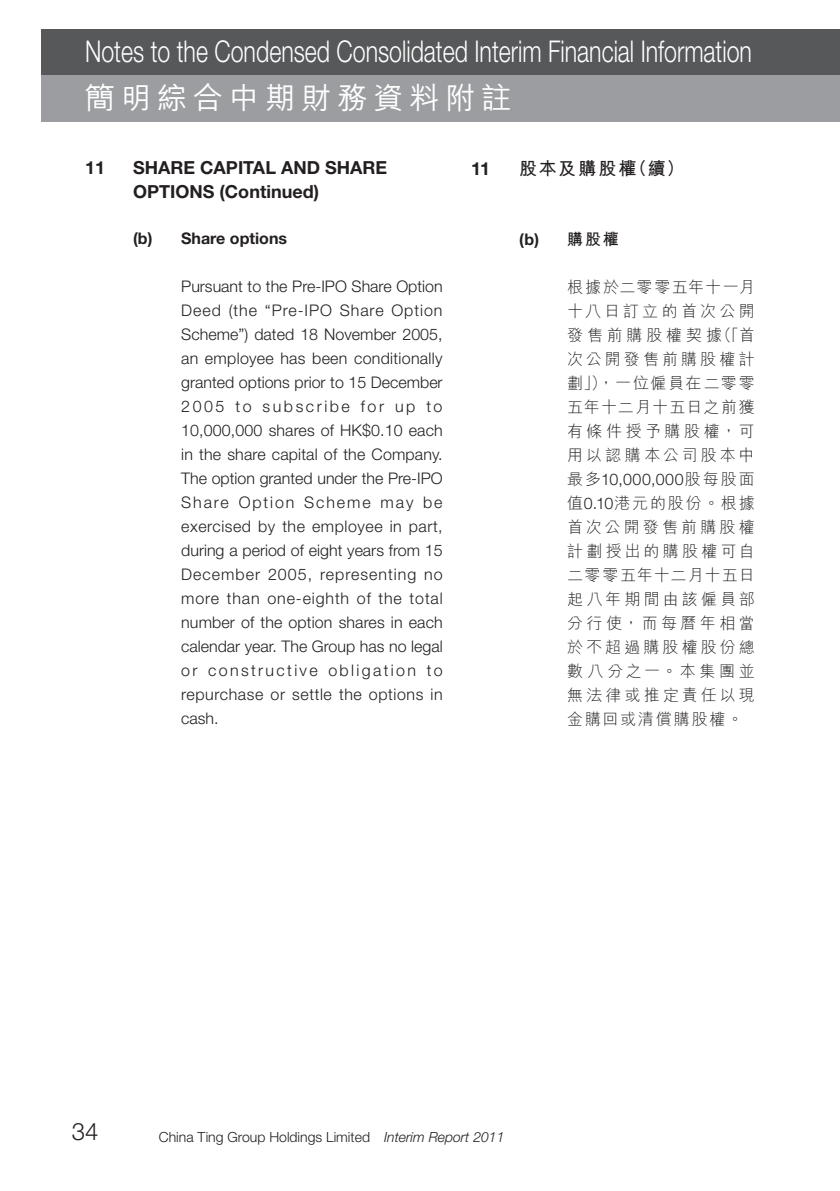
<style>
.page{position:relative;width:840px;height:1191px;background:#fff}
.page>*{position:absolute;margin:0;border:0;box-sizing:border-box;transform-origin:0 0}
.t1{font:300 30px "Helvetica Neue LT Std";color:#fff;scale:.77 1}
.t2{font:500 30px "M Hei HK";letter-spacing:.2em;color:#fff}
.t3{font:300 24px "Helvetica Neue LT Std";color:#231f20}
.t4{font:700 18px "Helvetica Neue LT Std";color:#231f20}
.t5{font:700 18px "M Hei HK";letter-spacing:.105em;color:#231f20}
.t6{font:300 16px/24px "Helvetica Neue LT Std";letter-spacing:.035em;color:#231f20;text-align:justify}
.t7{font:300 16px/24px "M Hei HK";letter-spacing:.185em;color:#231f20;text-align:justify}
.t8{font:700 16px "Helvetica Neue LT Std";color:#231f20}
.t9{font:300 14px "Helvetica Neue LT Std";color:#231f20}
.s1{font-family:"M Hei HK"}
.s2{font-family:"Helvetica Neue LT Std"}
.s3{font-style:italic}
</style>
<div class="page">
<div style="left:42px;top:29px;width:797px;height:47px;background:#57585a"></div>
<div style="left:42px;top:75px;width:797px;height:47px;background:#9b9da0"></div>
<h1 class="t1" style="left:85px;top:33px;width:867px">Notes to the Condensed Consolidated Interim Financial Information</h1>
<h1 class="t2" style="left:85px;top:76px;width:427px">簡明綜合中期財務資料附註</h1>
<p class="t4" style="left:85px;top:156px;width:22px">11</p>
<p class="t4" style="left:133px;top:156px;width:25px">SHARE</p>
<p class="t4" style="left:200px;top:156px;width:12px">CAPITAL</p>
<p class="t4" style="left:281px;top:156px;width:14px">AND</p>
<p class="t4" style="left:325px;top:156px;width:14px">SHARE</p>
<p class="t4" style="left:133px;top:180px;width:13px">OPTIONS</p>
<p class="t4" style="left:219px;top:180px;width:101px">(CONTINUED)</p>
<p class="t8" style="left:133px;top:228px;width:155px">(B) SHARE OPTIONS</p>
<p class="t6" style="left:181px;top:274px;width:263px">Pursuant to the Pre-IPO Share Option Deed (the “Pre-IPO Share Option Scheme”) dated 18 November 2005, an employee has been conditionally granted options prior to 15 December 2005 to subscribe for up to 10,000,000 shares of HK$0.10 each in the share capital of the Company.<br>The option granted under the Pre-IPO Share Option Scheme may be exercised by the employee in part, during a period of eight years from 15<br>December 2005, representing no more than one-eighth of the total number of the option shares in each calendar year. The Group has no legal or constructive obligation to repurchase or settle the options in cash.</p>
<p class="t4" style="left:471px;top:157px;width:21px">11</p>
<p class="t5" style="left:519px;top:155px;width:167px">股本及購股權（續）</p>
<p class="t8" style="left:519px;top:229px;width:101px">(B) <span class="s1">購股權</span></p>
<p class="t7" style="left:567px;top:274px;width:189px">根據於二零零五年十一月十八日訂立的首次公開發售前購股權契據（「首次公開發售前購股權計劃」），一位僱員在二零零五年十二月十五日之前獲有條件授予購股權，可用以認購本公司股本中</p>
<p class="t6" style="left:567px;top:467px;width:189px"><span class="s1">最多</span>10,000,000<span class="s1">股每股面</span></p>
<p class="t7" style="left:567px;top:490px;width:189px">值<span class="s2">0.10</span>港元的股份。根據首次公開發售前購股權計劃授出的購股權可自二零零五年十二月十五日起八年期間由該僱員部分行使，而每曆年相當於不超過購股權股份總數八分之一。本集團並無法律或推定責任以現金購回或清償購股權。</p>
<h2 class="t3" style="left:72px;top:1116px;width:28px">34</h2>
<p class="t9" style="left:159px;top:1128px;width:347px">China Ting Group Holdings Limited <span class="s3">Interim Report 2011</span></p>
</div>
